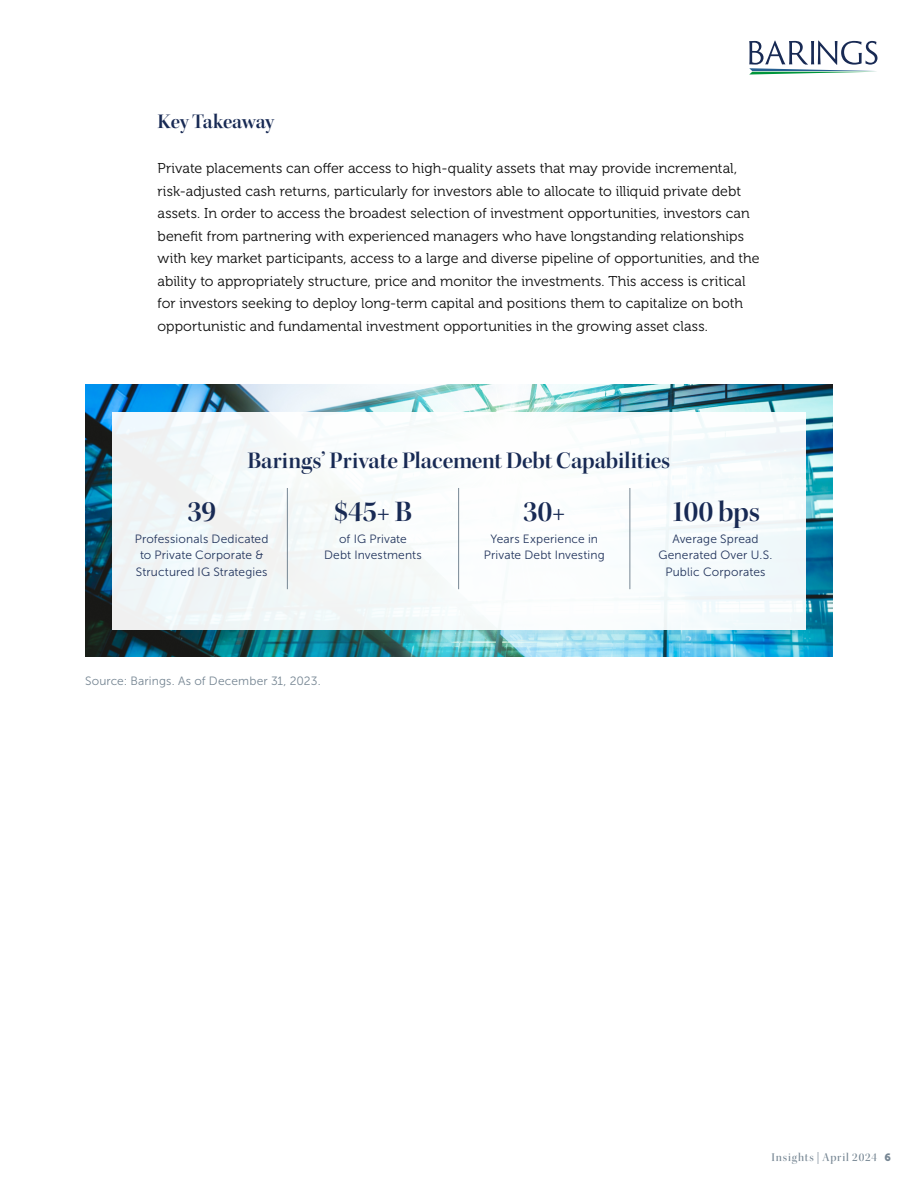
<style>
.page{position:relative;width:918px;height:1188px;background:#fff}
.page>*{position:absolute;margin:0;border:0;box-sizing:border-box;transform-origin:0 0}
.t1{font:30px "Kepler Std Semibold Disp";letter-spacing:-.01em;color:#182a54}
.t2{font:24px "Kepler Std Semibold Disp";color:#182a54}
.t3{font:21px "Kepler Std Semibold Disp";letter-spacing:-.005em;color:#182a54}
.t4{font:14.25px/22.5px "Museo 300";letter-spacing:.005em;color:#0d0d0d}
.t5{font:12px/16.5px "Museo Sans 300";letter-spacing:.01em;color:#23355d;text-align:center}
.t6{font:12px "Museo Sans 300";letter-spacing:.015em;color:#768693}
.t7{font:12px "Kepler Std Medium Disp";letter-spacing:.07em;color:#768693}
.s1{font-family:"Museo Sans 900";font-size:10.5px}
</style>
<div class="page">
<img style="left:85px;top:385px;width:747px;height:272px">
<div style="left:112px;top:412px;width:694px;height:218px;background:#f6fbfc"></div>
<hr style="left:287px;top:488px;width:1px;height:101px;background:#768693">
<hr style="left:458px;top:488px;width:1px;height:101px;background:#768693">
<hr style="left:630px;top:488px;width:1px;height:101px;background:#768693">
<svg style="left:749px;top:40px;width:129px;height:35px"></svg>
<h3 class="t3" style="left:158px;top:110px;width:118px">Key Takeaway</h3>
<p class="t4" style="left:158px;top:157px;width:604px">Private placements can offer access to high-quality assets that may provide incremental, risk-adjusted cash returns, particularly for investors able to allocate to illiquid private debt assets. In order to access the broadest selection of investment opportunities, investors can benefit from partnering with experienced managers who have longstanding relationships with key market participants, access to a large and diverse pipeline of opportunities, and the ability to appropriately structure, price and monitor the investments. This access is critical for investors seeking to deploy long-term capital and positions them to capitalize on both opportunistic and fundamental investment opportunities in the growing asset class.</p>
<h2 class="t2" style="left:247px;top:447px;width:424px">Barings’ Private Placement Debt Capabilities</h2>
<h1 class="t1" style="left:188px;top:494px;width:30px">39</h1>
<h1 class="t1" style="left:334px;top:494px;width:80px">$45+ B</h1>
<h1 class="t1" style="left:523px;top:494px;width:44px">30+</h1>
<h1 class="t1" style="left:671px;top:494px;width:91px">100 bps</h1>
<p class="t5" style="left:135px;top:530px;width:135px">Professionals Dedicated to Private Corporate &amp;<br>Structured IG Strategies</p>
<p class="t5" style="left:324px;top:530px;width:99px">of IG Private<br>Debt Investments</p>
<p class="t5" style="left:484px;top:530px;width:122px">Years Experience in<br>Private Debt Investing</p>
<p class="t5" style="left:658px;top:530px;width:116px">Average Spread<br>Generated Over U.S.<br>Public Corporates</p>
<p class="t6" style="left:85px;top:675px;width:237px">Source: Barings. As of December 31, 2023.</p>
<p class="t7" style="left:771px;top:1150px;width:121px">Insights | April 2024 <span class="s1">6</span></p>
</div>
